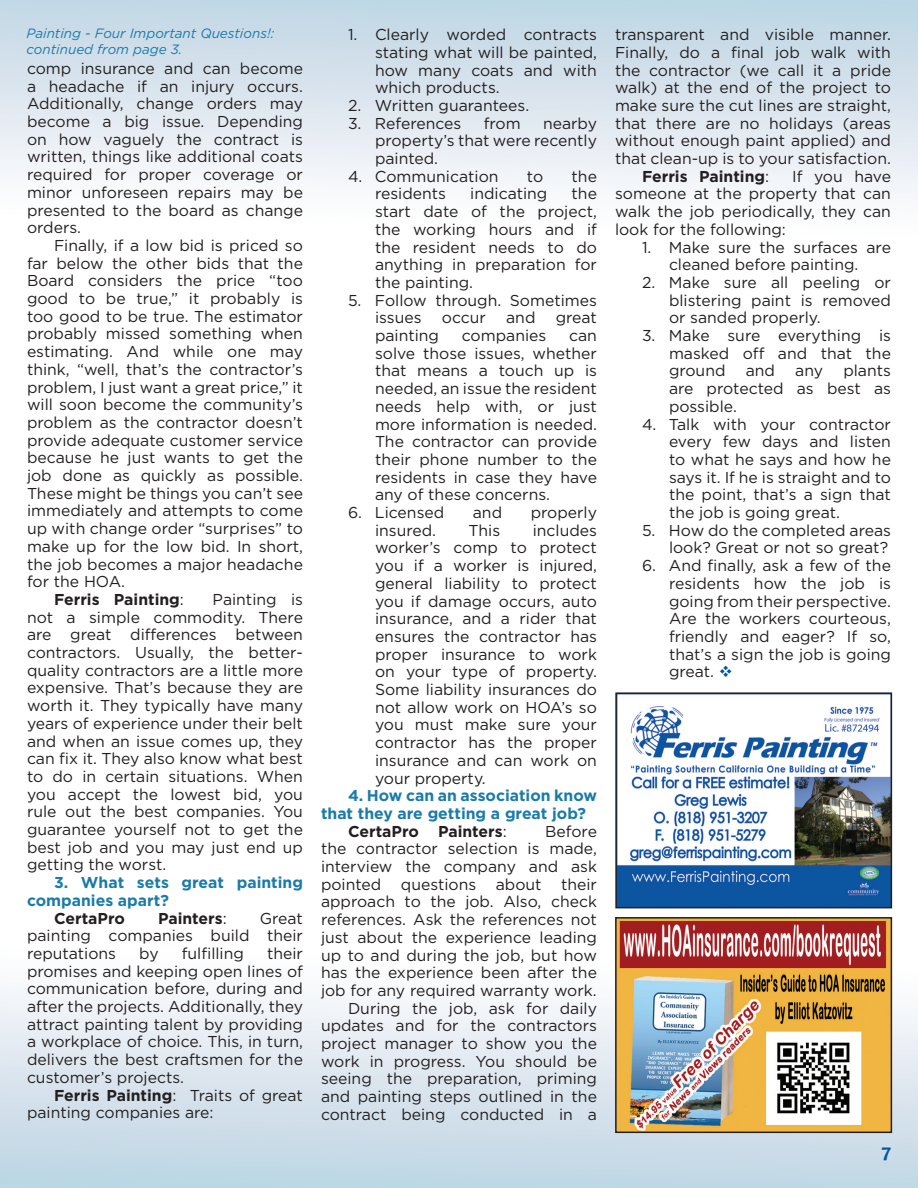
<style>
.page{position:relative;width:918px;height:1188px;background:#fff}
.page>*{position:absolute;margin:0;border:0;box-sizing:border-box;transform-origin:0 0}
.t1{font:21px "Berlin Sans FB";color:#0155a5}
.Body_Copy{font:15.75px/17.7px "Gotham";color:#231f20;text-align:justify}
.Body_Copy-2{font:700 15.75px/17.7px "Gotham";color:#1a7ba9}
.Body_Copy-3{font:700 15.75px "Gotham";color:#231f20}
.Article_Continues_fr{font:italic 13.5px/16.2px "Gotham";color:#1a7ba9}
.s1{font-weight:400}
.s2{font-weight:700}
.s3{color:#0155a5}
</style>
<div class="page">
<img style="left:618px;top:704px;width:271px;height:201px">
<div style="left:615px;top:692px;width:277px;height:216px;border:2px solid #231f20"></div>
<img style="left:618px;top:920px;width:271px;height:210px">
<div style="left:615px;top:917px;width:277px;height:216px;border:2px solid #231f20"></div>
<p class="Article_Continues_fr" style="left:27px;top:25px;width:249px">Painting - Four Important Questions!: continued from page 3.</p>
<p class="Body_Copy" style="left:27px;top:59px;width:278px">comp insurance and can become a headache if an injury occurs.<br>Additionally, change orders may become a big issue. Depending on how vaguely the contract is written, things like additional coats required for proper coverage or minor unforeseen repairs may be presented to the board as change orders.</p>
<p class="Body_Copy" style="left:27px;top:236px;width:278px;text-indent:27px">Finally, if a low bid is priced so far below the other bids that the Board considers the price “too good to be true,” it probably is too good to be true. The estimator probably missed something when estimating. And while one may think, “well, that’s the contractor’s problem, I just want a great price,” it will soon become the community’s problem as the contractor doesn’t provide adequate customer service because he just wants to get the job done as quickly as possible.<br>These might be things you can’t see immediately and attempts to come up with change order “surprises” to make up for the low bid. In short, the job becomes a major headache for the HOA.</p>
<p class="Body_Copy-3" style="left:54px;top:590px;width:131px">Ferris Painting<span class="s1">:</span></p>
<p class="Body_Copy" style="left:27px;top:590px;width:278px;text-indent:186px">Painting is not a simple commodity. There are great differences between contractors. Usually, the better&shy;quality contractors are a little more expensive. That’s because they are worth it. They typically have many years of experience under their belt and when an issue comes up, they can fix it. They also know what best to do in certain situations. When you accept the lowest bid, you rule out the best companies. You guarantee yourself not to get the best job and you may just end up getting the worst.</p>
<p class="Body_Copy-2" style="left:27px;top:873px;width:278px;text-indent:27px">3. What sets great painting companies apart?</p>
<p class="Body_Copy-3" style="left:54px;top:909px;width:72px">CertaPro</p>
<p class="Body_Copy-3" style="left:158px;top:909px;width:70px">Painters<span class="s1">:</span></p>
<p class="Body_Copy" style="left:27px;top:909px;width:278px;text-indent:233px">Great painting companies build their reputations</p>
<p class="Body_Copy" style="left:139px;top:944px;width:21px">by</p>
<p class="Body_Copy" style="left:182px;top:944px;width:64px">fulfilling</p>
<p class="Body_Copy" style="left:27px;top:944px;width:278px;text-indent:240px">their promises and keeping open lines of communication before, during and after the projects. Additionally, they attract painting talent by providing a workplace of choice. This, in turn, delivers the best craftsmen for the customer’s projects.</p>
<p class="Body_Copy" style="left:27px;top:1086px;width:277px;text-indent:27px"><span class="s2">Ferris Painting</span>: Traits of great painting companies are:</p>
<p class="Body_Copy" style="left:375px;top:25px;width:224px;text-indent:-27px">1. Clearly worded contracts stating what will be painted, how many coats and with which products.</p>
<p class="Body_Copy" style="left:348px;top:96px;width:183px">2. Written guarantees.</p>
<p class="Body_Copy" style="left:348px;top:114px;width:115px">3. References</p>
<p class="Body_Copy" style="left:484px;top:114px;width:38px">from</p>
<p class="Body_Copy" style="left:375px;top:114px;width:224px;text-indent:168px">nearby property’s that were recently painted.</p>
<p class="Body_Copy" style="left:348px;top:167px;width:152px">4. Communication</p>
<p class="Body_Copy" style="left:527px;top:167px;width:18px">to</p>
<p class="Body_Copy" style="left:572px;top:167px;width:27px">the</p>
<p class="Body_Copy" style="left:375px;top:185px;width:73px">residents</p>
<p class="Body_Copy" style="left:470px;top:185px;width:79px">indicating</p>
<p class="Body_Copy" style="left:375px;top:185px;width:224px;text-indent:197px">the start date of the project, the working hours and if the resident needs to do anything in preparation for the painting.</p>
<p class="Body_Copy" style="left:375px;top:291px;width:223px;text-indent:-27px">5. Follow through. Sometimes issues</p>
<p class="Body_Copy" style="left:442px;top:309px;width:46px">occur</p>
<p class="Body_Copy" style="left:506px;top:309px;width:31px">and</p>
<p class="Body_Copy" style="left:556px;top:309px;width:43px">great</p>
<p class="Body_Copy" style="left:375px;top:326px;width:66px">painting</p>
<p class="Body_Copy" style="left:462px;top:326px;width:86px">companies</p>
<p class="Body_Copy" style="left:375px;top:326px;width:224px;text-indent:194px">can solve those issues, whether that means a touch up is needed, an issue the resident needs help with, or just more information is needed.<br>The contractor can provide their phone number to the residents in case they have any of these concerns.</p>
<p class="Body_Copy" style="left:348px;top:503px;width:98px">6. Licensed</p>
<p class="Body_Copy" style="left:473px;top:503px;width:31px">and</p>
<p class="Body_Copy" style="left:531px;top:503px;width:68px">properly</p>
<p class="Body_Copy" style="left:375px;top:521px;width:63px">insured.</p>
<p class="Body_Copy" style="left:469px;top:521px;width:33px">This</p>
<p class="Body_Copy" style="left:375px;top:521px;width:224px;text-indent:158px">includes worker’s comp to protect you if a worker is injured, general liability to protect you if damage occurs, auto insurance, and a rider that ensures the contractor has proper insurance to work on your type of property.<br>Some liability insurances do not allow work on HOA’s so you must make sure your contractor has the proper insurance and can work on your property.</p>
<p class="Body_Copy-2" style="left:321px;top:786px;width:278px;text-indent:27px">4. How can an association know that they are getting a great job?</p>
<p class="Body_Copy-3" style="left:348px;top:822px;width:160px">CertaPro Painters<span class="s1">:</span></p>
<p class="Body_Copy" style="left:321px;top:822px;width:278px;text-indent:224px">Before the contractor selection is made, interview the company and ask pointed questions about their approach to the job. Also, check references. Ask the references not just about the experience leading up to and during the job, but how has the experience been after the job for any required warranty work.</p>
<p class="Body_Copy" style="left:321px;top:999px;width:278px;text-indent:27px">During the job, ask for daily updates and for the contractors project manager to show you the work in progress. You should be seeing the preparation, priming and painting steps outlined in the contract being conducted in a</p>
<p class="Body_Copy" style="left:615px;top:25px;width:278px">transparent and visible manner.<br>Finally, do a final job walk with the contractor (we call it a pride walk) at the end of the project to make sure the cut lines are straight, that there are no holidays (areas without enough paint applied) and that clean-up is to your satisfaction.</p>
<p class="Body_Copy-3" style="left:642px;top:167px;width:129px">Ferris Painting<span class="s1">:</span></p>
<p class="Body_Copy" style="left:615px;top:167px;width:278px;text-indent:177px">If you have someone at the property that can walk the job periodically, they can look for the following:</p>
<p class="Body_Copy" style="left:642px;top:238px;width:250px;text-align:center">1. Make sure the surfaces are cleaned before painting.</p>
<p class="Body_Copy" style="left:669px;top:273px;width:224px;text-indent:-27px">2. Make sure all peeling or blistering paint is removed or sanded properly.</p>
<p class="Body_Copy" style="left:669px;top:326px;width:224px;text-indent:-27px">3. Make sure everything is masked off and that the ground</p>
<p class="Body_Copy" style="left:669px;top:362px;width:224px;text-indent:174px">plants are protected as best as possible.</p>
<p class="Body_Copy" style="left:669px;top:415px;width:224px;text-indent:-27px">4. Talk with your contractor every few days and listen to what he says and how he says it. If he is straight and to the point, that’s a sign that the job is going great.</p>
<p class="Body_Copy" style="left:642px;top:521px;width:250px;text-align:right">5. How do the completed areas look? Great or not so great?</p>
<p class="Body_Copy" style="left:669px;top:556px;width:224px;text-indent:-27px">6. And finally, ask a few of the residents how the job is going from their perspective.<br>Are the workers courteous, friendly and eager? If so, that’s a sign the job is going great. <span class="s3">❖</span></p>
<p class="Body_Copy" style="left:746px;top:362px;width:31px">and</p>
<p class="Body_Copy" style="left:795px;top:362px;width:29px">any</p>
<p class="t1" style="left:882px;top:1141px;width:11px">7</p>
</div>
